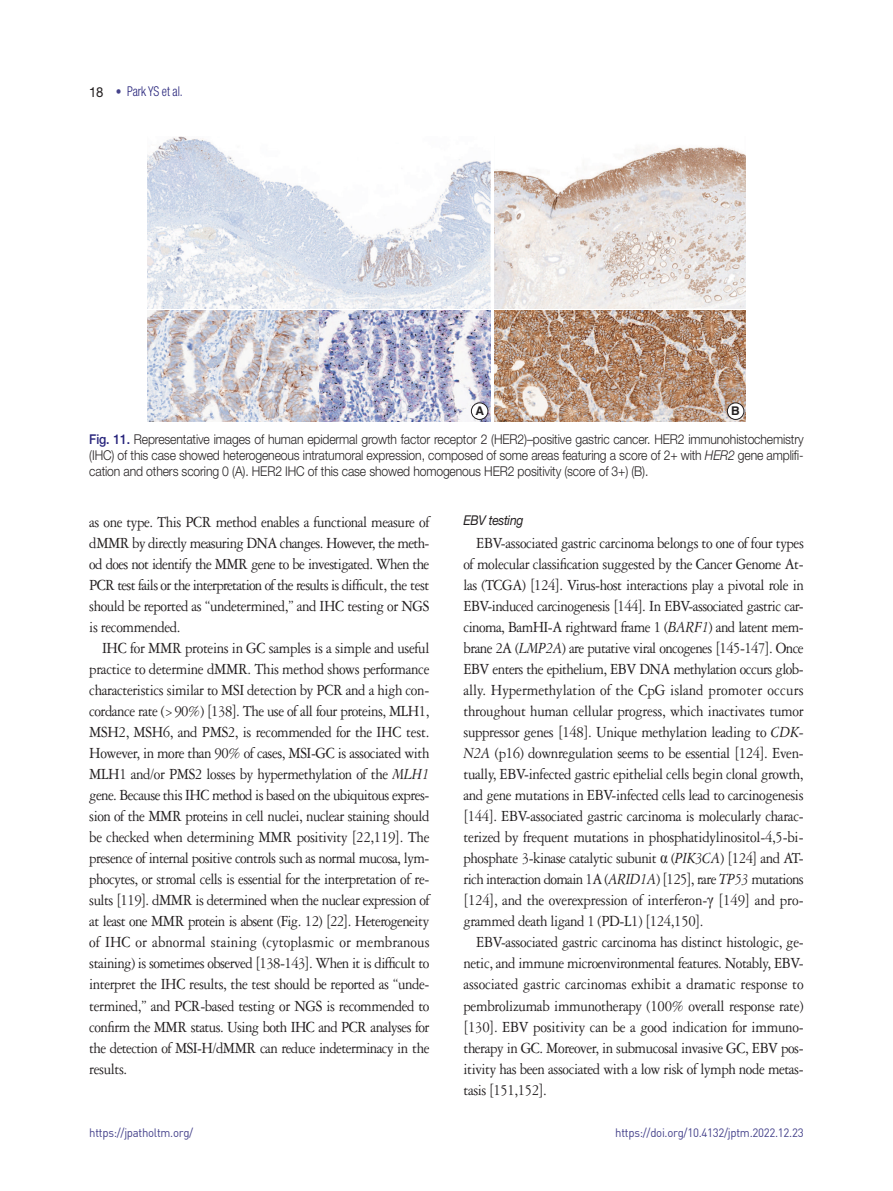
<style>
.page{position:relative;width:893px;height:1191px;background:#fff}
.page>*{position:absolute;margin:0;border:0;box-sizing:border-box;transform-origin:0 0}
.본문{font:16.5px/21px "Garamond 3 LT Std";letter-spacing:-.03em;color:#231f20;text-align:justify;scale:.9 1}
.그림제목{font:300 13.5px/16.2px "Helvetica Neue LT Std";letter-spacing:-.01em;color:#231f20;text-align:justify;scale:.9 1}
.t1{font:300 condensed 13.5px "Helvetica Neue LT Std";letter-spacing:-.01em;color:#26237b;scale:.9 1}
._1__제목{font:italic 13.5px "Helvetica Neue LT Std";letter-spacing:-.025em;color:#231f20;scale:.9 1}
.t2{font:12px "Dinreg";letter-spacing:-.025em;color:#45428b;scale:.95 1}
.t3{font:700 12px "Helvetica LT Std";color:#231f20}
.s1{font-weight:400;font-stretch:normal;font-size:13.8px;color:#231f20}
.s2{font-size:12.75px;color:#45428b}
.s3{font-weight:500;color:#26237b}
.s4{font-style:italic}
.s5{font-family:"Adobe Garamond Pro"}
.s6{font-family:"Times New Roman"}
</style>
<div class="page">
<img style="left:147px;top:136px;width:343px;height:173px">
<img style="left:147px;top:310px;width:171px;height:112px">
<img style="left:320px;top:310px;width:170px;height:112px">
<img style="left:495px;top:147px;width:251px;height:275px">
<div style="left:471px;top:403px;width:17px;height:16px;background:#fff;border-radius:50%"></div>
<div style="left:471px;top:403px;width:17px;height:17px;border:1px solid #231f20;border-radius:50%"></div>
<div style="left:727px;top:403px;width:17px;height:16px;background:#fff;border-radius:50%"></div>
<div style="left:727px;top:403px;width:17px;height:17px;border:1px solid #231f20;border-radius:50%"></div>
<p class="t1" style="left:89px;top:84px;width:105px"><span class="s1">18</span> <span class="s2">•</span> Park YS et al.</p>
<p class="t3" style="left:475px;top:403px;width:10px">A</p>
<p class="t3" style="left:731px;top:403px;width:10px">B</p>
<p class="그림제목" style="left:89px;top:430px;width:795px"><span class="s3">Fig. 11.</span> Representative images of human epidermal growth factor receptor 2 (HER2)–positive gastric cancer. HER2 immunohistochemistry (IHC) of this case showed heterogeneous intratumoral expression, composed of some areas featuring a score of 2+ with <span class="s4">HER2</span> gene amplifi&shy;cation and others scoring 0 (A). HER2 IHC of this case showed homogenous HER2 positivity (score of 3+) (B).</p>
<p class="본문" style="left:89px;top:512px;width:380px">as one type. This PCR method enables a functional measure of dMMR by directly measuring DNA changes. However, the meth&shy;od does not identify the MMR gene to be investigated. When the PCR test fails or the interpretation of the results is difficult, the test should be reported as “undetermined,” and IHC testing or NGS is recommended.</p>
<p class="본문" style="left:89px;top:638px;width:380px;text-indent:13px">IHC for MMR proteins in GC samples is a simple and useful practice to determine dMMR. This method shows performance characteristics similar to MSI detection by PCR and a high con&shy;cordance rate (&gt;90%) <span class="s5">[</span>138<span class="s5">]</span>. The use of all four proteins, MLH1, MSH2, MSH6, and PMS2, is recommended for the IHC test.<br>However, in more than 90% of cases, MSI-GC is associated with MLH1 and/or PMS2 losses by hypermethylation of the <span class="s4">MLH1 </span>gene. Because this IHC method is based on the ubiquitous expres&shy;sion of the MMR proteins in cell nuclei, nuclear staining should be checked when determining MMR positivity <span class="s5">[</span>22,119<span class="s5">]</span>. The presence of internal positive controls such as normal mucosa, lym&shy;phocytes, or stromal cells is essential for the interpretation of re&shy;sults <span class="s5">[</span>119<span class="s5">]</span>. dMMR is determined when the nuclear expression of at least one MMR protein is absent (Fig. 12) <span class="s5">[</span>22<span class="s5">]</span>. Heterogeneity of IHC or abnormal staining (cytoplasmic or membranous staining) is sometimes observed <span class="s5">[</span>138-143<span class="s5">]</span>. When it is difficult to interpret the IHC results, the test should be reported as “unde&shy;termined,” and PCR-based testing or NGS is recommended to confirm the MMR status. Using both IHC and PCR analyses for the detection of MSI-H/dMMR can reduce indeterminacy in the results.</p>
<p class="_1__제목" style="left:463px;top:512px;width:68px">EBV testing</p>
<p class="본문" style="left:463px;top:533px;width:380px;text-indent:13px">EBV-associated gastric carcinoma belongs to one of four types of molecular classification suggested by the Cancer Genome At&shy;las (TCGA) <span class="s5">[</span>124<span class="s5">]</span>. Virus-host interactions play a pivotal role in EBV-induced carcinogenesis <span class="s5">[</span>144<span class="s5">]</span>. In EBV-associated gastric car&shy;cinoma, BamHI-A rightward frame 1 (<span class="s4">BARF1</span>) and latent mem&shy;brane 2A (<span class="s4">LMP2A</span>) are putative viral oncogenes <span class="s5">[</span>145-147<span class="s5">]</span>. Once EBV enters the epithelium, EBV DNA methylation occurs glob&shy;ally. Hypermethylation of the CpG island promoter occurs throughout human cellular progress, which inactivates tumor suppressor genes <span class="s5">[</span>148<span class="s5">]</span>. Unique methylation leading to <span class="s4">CDK-N2A</span> (p16) downregulation seems to be essential <span class="s5">[</span>124<span class="s5">]</span>. Even&shy;tually, EBV-infected gastric epithelial cells begin clonal growth, and gene mutations in EBV-infected cells lead to carcinogenesis <span class="s5">[</span>144<span class="s5">]</span>. EBV-associated gastric carcinoma is molecularly charac&shy;terized by frequent mutations in phosphatidylinositol-4,5-bi&shy;phosphate 3-kinase catalytic subunit <span class="s6">α</span> (<span class="s4">PIK3CA</span>) <span class="s5">[</span>124<span class="s5">]</span> and AT&shy;rich interaction domain 1A (<span class="s4">ARID1A</span>) <span class="s5">[</span>125<span class="s5">]</span>, rare <span class="s4">TP53</span> mutations <span class="s5">[</span>124<span class="s5">]</span>, and the overexpression of interferon-<span class="s6">γ</span> <span class="s5">[</span>149<span class="s5">]</span> and pro&shy;grammed death ligand 1 (PD-L1) <span class="s5">[</span>124,150<span class="s5">]</span>.</p>
<p class="본문" style="left:463px;top:932px;width:379px;text-indent:13px">EBV-associated gastric carcinoma has distinct histologic, ge&shy;netic, and immune microenvironmental features. Notably, EBV&shy;associated gastric carcinomas exhibit a dramatic response to pembrolizumab immunotherapy (100% overall response rate) <span class="s5">[</span>130<span class="s5">]</span>. EBV positivity can be a good indication for immuno&shy;therapy in GC. Moreover, in submucosal invasive GC, EBV pos&shy;itivity has been associated with a low risk of lymph node metas&shy;tasis <span class="s5">[</span>151,152<span class="s5">]</span>.</p>
<p class="t2" style="left:89px;top:1125px;width:111px">https://jpatholtm.org/</p>
<p class="t2" style="left:615px;top:1125px;width:200px">https://doi.org/10.4132/jptm.2022.12.23</p>
</div>
